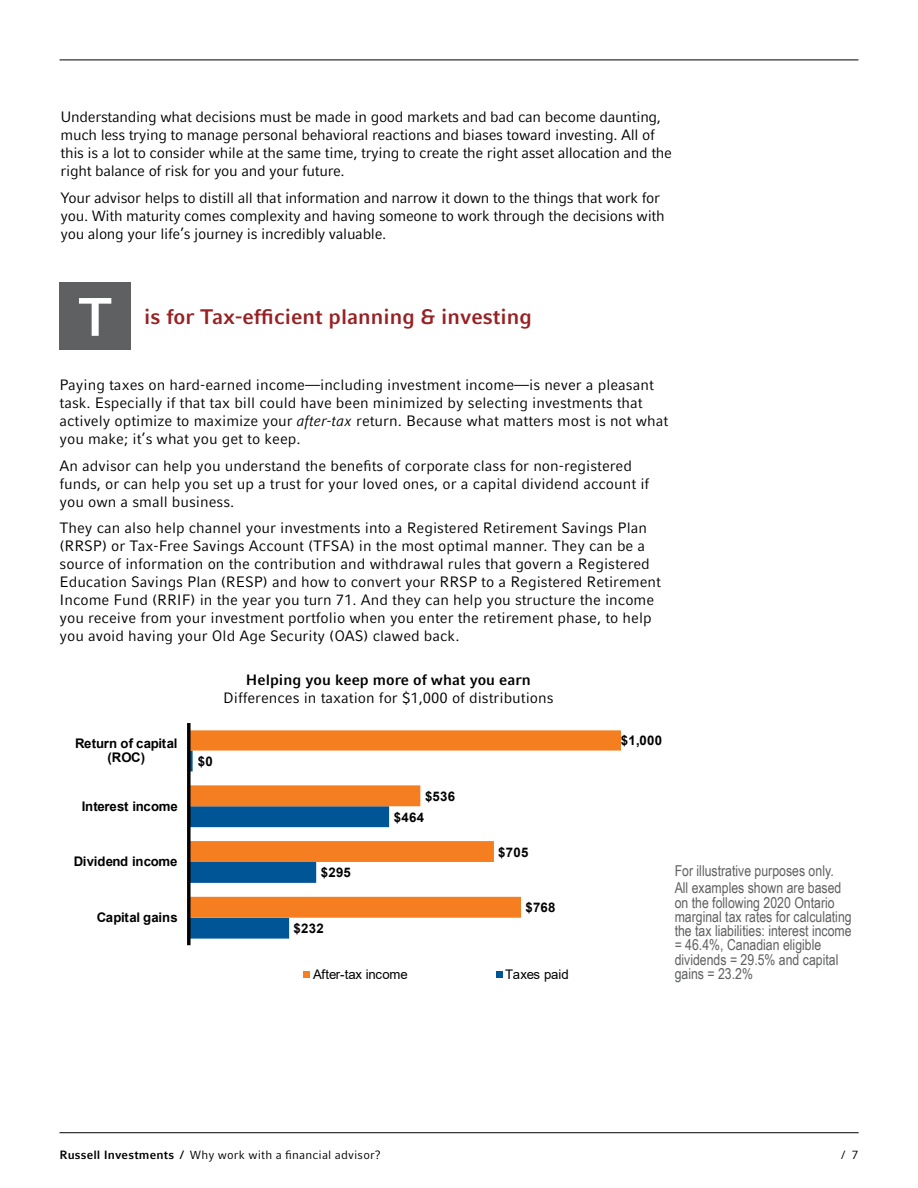
<style>
.page{position:relative;width:918px;height:1188px;background:#fff}
.page>*{position:absolute;margin:0;border:0;box-sizing:border-box;transform-origin:0 0}
.txt_infog{font:700 54px "Compatil Fact LT Pro";color:#fff}
.txt_h1{font:700 21px "Compatil Fact LT Pro";color:#982124}
.txt_body{font:15px/18px "Compatil Fact LT Pro";color:#000}
.txt_body-2{font:15px/18px "Compatil Fact LT Pro";letter-spacing:-.02em;color:#000}
.txt_small{font:15px/14.2px "Arial Narrow";color:#5f6062}
.tbl_title_override{font:15px "Compatil Fact LT Pro";color:#000}
.tbl_title_override-2{font:700 15px "Compatil Fact LT Pro";color:#000}
.t1{font:700 13.2px/15px "Arial";letter-spacing:-.015em;color:#000;text-align:center}
.t2{font:700 13.2px "Arial";letter-spacing:.005em;color:#000}
.t3{font:13.2px "Arial";letter-spacing:-.02em;color:#000}
.t4{font:700 13.2px "Arial";letter-spacing:-.02em;color:#000}
.t5{font:12px "Compatil Fact LT Pro";letter-spacing:.015em;color:#000}
.s1{font-style:italic}
.s2{font-weight:700}
</style>
<div class="page">
<div style="left:60px;top:282px;width:71px;height:67px;background:#5f6062"></div>
<div style="left:191px;top:918px;width:99px;height:21px;background:#005596"></div>
<svg style="left:191px;top:730px;width:430px;height:188px"></svg>
<svg style="left:187px;top:723px;width:4px;height:222px"></svg>
<div style="left:304px;top:971px;width:6px;height:7px;background:#f57e20"></div>
<div style="left:496px;top:971px;width:6px;height:7px;background:#005596"></div>
<hr style="left:60px;top:1132px;width:799px;height:1px;background:#000">
<hr style="left:60px;top:60px;width:798px;height:1px;background:#000">
<p class="txt_body-2" style="left:61px;top:108px;width:613px">Understanding what decisions must be made in good markets and bad can become daunting, much less trying to manage personal behavioral reactions and biases toward investing. All of this is a lot to consider while at the same time, trying to create the right asset allocation and the right balance of risk for you and your future.</p>
<p class="txt_body-2" style="left:61px;top:188px;width:606px">Your advisor helps to distill all that information and narrow it down to the things that work for you. With maturity comes complexity and having someone to work through the decisions with you along your life’s journey is incredibly valuable.</p>
<p class="txt_infog" style="left:78px;top:285px;width:36px">T</p>
<p class="txt_h1" style="left:144px;top:304px;width:389px">is for Tax-efficient planning &amp; investing</p>
<p class="txt_body" style="left:60px;top:376px;width:610px">Paying taxes on hard-earned income—including investment income—is never a pleasant task. Especially if that tax bill could have been minimized by selecting investments that actively optimize to maximize your <span class="s1">after-tax</span> return. Because what matters most is not what you make; it’s what you get to keep.</p>
<p class="txt_body" style="left:60px;top:457px;width:591px">An advisor can help you understand the benefits of corporate class for non-registered funds, or can help you set up a trust for your loved ones, or a capital dividend account if you own a small business.</p>
<p class="txt_body" style="left:60px;top:519px;width:603px">They can also help channel your investments into a Registered Retirement Savings Plan (RRSP) or Tax-Free Savings Account (TFSA) in the most optimal manner. They can be a source of information on the contribution and withdrawal rules that govern a Registered Education Savings Plan (RESP) and how to convert your RRSP to a Registered Retirement Income Fund (RRIF) in the year you turn 71. And they can help you structure the income you receive from your investment portfolio when you enter the retirement phase, to help you avoid having your Old Age Security (OAS) clawed back.</p>
<p class="tbl_title_override-2" style="left:246px;top:671px;width:286px">Helping you keep more of what you earn</p>
<p class="tbl_title_override" style="left:223px;top:689px;width:332px">Differences in taxation for $1,000 of distributions</p>
<p class="t1" style="left:75px;top:736px;width:104px">Return of capital (ROC)</p>
<p class="t1" style="left:82px;top:799px;width:98px">Interest income</p>
<p class="t4" style="left:74px;top:852px;width:105px">Dividend income</p>
<p class="t1" style="left:97px;top:910px;width:82px">Capital gains</p>
<p class="t2" style="left:198px;top:752px;width:16px">$0</p>
<p class="t2" style="left:425px;top:787px;width:32px">$536</p>
<p class="t2" style="left:321px;top:864px;width:32px">$295</p>
<p class="t2" style="left:293px;top:919px;width:32px">$232</p>
<p class="t2" style="left:394px;top:808px;width:32px">$464</p>
<p class="t2" style="left:498px;top:843px;width:32px">$705</p>
<p class="t2" style="left:525px;top:898px;width:32px">$768</p>
<p class="t3" style="left:313px;top:965px;width:96px">After-tax income</p>
<p class="t3" style="left:505px;top:965px;width:65px">Taxes paid</p>
<p class="t2" style="left:621px;top:732px;width:43px">$1,000</p>
<p class="txt_small" style="left:675px;top:863px;width:161px">For illustrative purposes only.</p>
<p class="txt_small" style="left:675px;top:880px;width:179px">All examples shown are based on the following 2020 Ontario marginal tax rates for calculating the tax liabilities: interest income = 46.4%, Canadian eligible dividends = 29.5% and capital gains = 23.2%</p>
<p class="t5" style="left:60px;top:1147px;width:323px"><span class="s2">Russell Investments /</span> Why work with a financial advisor?</p>
<p class="t5" style="left:841px;top:1147px;width:19px">/ 7</p>
</div>
